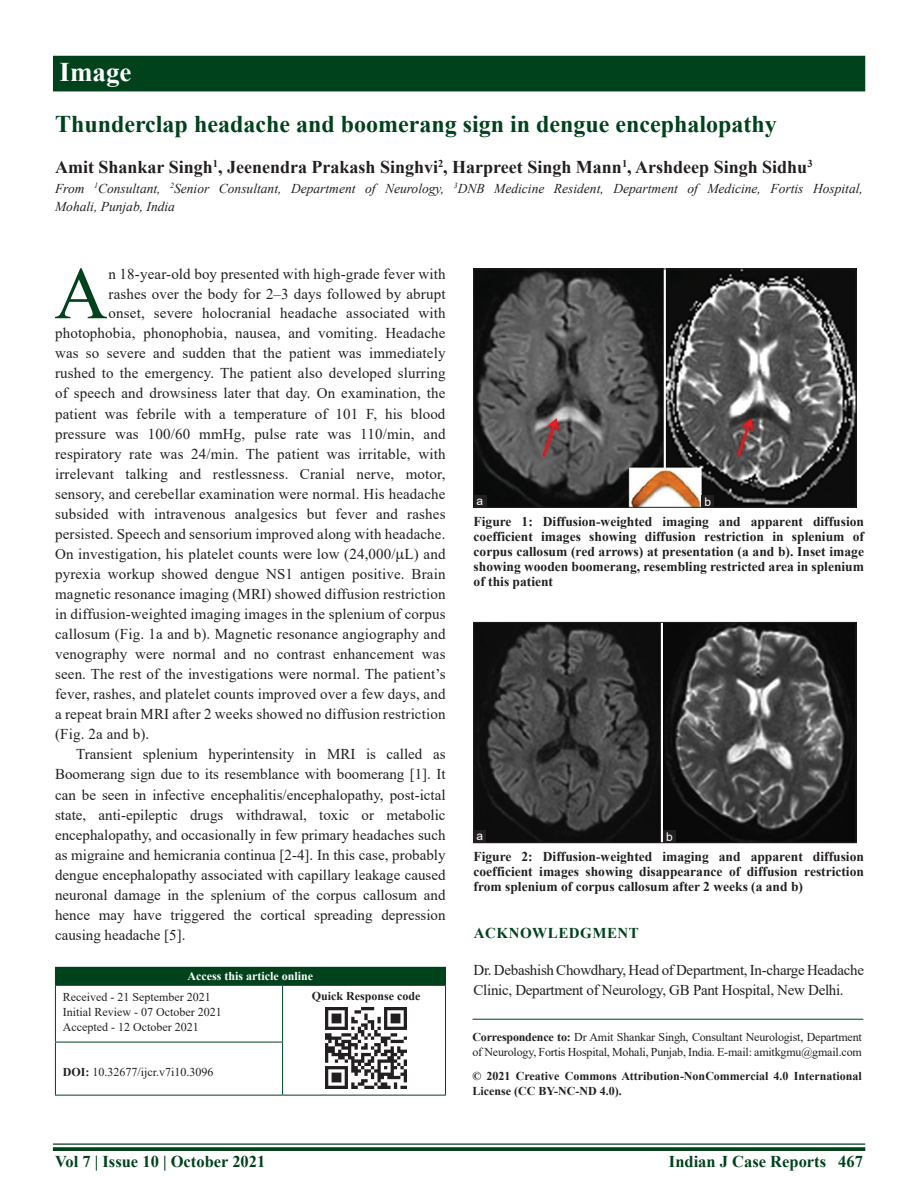
<style>
.page{position:relative;width:918px;height:1188px;background:#fff}
.page>*{position:absolute;margin:0;border:0;box-sizing:border-box;transform-origin:0 0}
.DROP_CAP_TX{font:73.95px "Times New Roman";color:#00421c}
.AH{font:700 27px "Times New Roman";color:#fff}
.AT{font:700 24px "Times New Roman";color:#00421c}
.AU{font:700 18px "Times New Roman";color:#231f20}
.RF{font:700 16.5px "Times New Roman";color:#00421c}
.DROP_CAP_TX-2{font:15px "Times New Roman";letter-spacing:.01em;color:#231f20}
.TX{font:15px/20.1px "Times New Roman";color:#231f20;text-align:justify}
.TXFL{font:15px/19.5px "Times New Roman";letter-spacing:-.02em;color:#231f20}
.t1{font:700 15px "Times New Roman";letter-spacing:.035em;color:#00421c}
.FGC{font:700 13.5px/15px "Times New Roman";color:#231f20;text-align:justify}
.AFF{font:italic 13.5px/18px "Times New Roman";color:#231f20}
.ADD{font:12px/15px "Times New Roman";letter-spacing:-.015em;color:#231f20}
.CR{font:700 12px/15px "Times New Roman";color:#231f20}
.HIS{font:12px/15px "Times New Roman";color:#231f20}
.DOI{font:12px "Times New Roman";color:#231f20}
.AAO{font:700 12px "Times New Roman";color:#fff}
.QR{font:700 12px "Times New Roman";color:#231f20}
.LABEL{font:12px "Arial";color:#fff}
.s1{font-weight:700}
</style>
<div class="page">
<hr style="left:53px;top:1143px;width:812px;height:2px;background:#00421c">
<svg style="left:53px;top:1147px;width:812px;height:4px;background:#0f4d29"></svg>
<div style="left:53px;top:56px;width:812px;height:35px;background:#00421c"></div>
<div style="left:55px;top:967px;width:391px;height:18px;background:#00421c"></div>
<hr style="left:283px;top:985px;width:162px;height:1px;background:#231f20">
<hr style="left:55px;top:986px;width:1px;height:56px;background:#00421c">
<hr style="left:55px;top:985px;width:228px;height:1px;background:#00421c">
<hr style="left:282px;top:986px;width:1px;height:56px;background:#00421c">
<hr style="left:445px;top:985px;width:1px;height:57px;background:#00421c">
<hr style="left:445px;top:1042px;width:1px;height:53px;background:#00421c">
<hr style="left:55px;top:1042px;width:1px;height:53px;background:#00421c">
<hr style="left:55px;top:1042px;width:228px;height:1px;background:#00421c">
<hr style="left:55px;top:1095px;width:228px;height:1px;background:#00421c">
<hr style="left:282px;top:1042px;width:1px;height:53px;background:#00421c">
<hr style="left:283px;top:1095px;width:163px;height:1px;background:#00421c">
<img style="left:326px;top:1008px;width:81px;height:81px">
<hr style="left:472px;top:1019px;width:391px;height:1px;background:#00421c">
<img style="left:476px;top:271px;width:378px;height:235px">
<div style="left:474px;top:269px;width:382px;height:239px;border:1px solid #231f20"></div>
<div style="left:702px;top:495px;width:12px;height:13px;background:#231f20"></div>
<div style="left:474px;top:495px;width:12px;height:13px;background:#231f20"></div>
<img style="left:476px;top:624px;width:378px;height:217px">
<div style="left:474px;top:622px;width:382px;height:221px;border:1px solid #231f20"></div>
<div style="left:663px;top:830px;width:13px;height:13px;background:#231f20"></div>
<div style="left:474px;top:830px;width:12px;height:13px;background:#231f20"></div>
<p class="AH" style="left:60px;top:52px;width:73px">Image</p>
<p class="AT" style="left:55px;top:106px;width:723px">Thunderclap headache and boomerang sign in dengue encephalopathy</p>
<p class="AU" style="left:55px;top:154px;width:759px">Amit Shankar Singh<sup>1</sup>, Jeenendra Prakash Singhvi<sup>2</sup>, Harpreet Singh Mann<sup>1</sup>, Arshdeep Singh Sidhu<sup>3</sup></p>
<p class="AFF" style="left:55px;top:179px;width:809px">From <sup>1</sup>Consultant, <sup>2</sup>Senior Consultant, Department of Neurology, <sup>3</sup>DNB Medicine Resident, Department of Medicine, Fortis Hospital,<br>Mohali, Punjab, India</p>
<p class="DROP_CAP_TX" style="left:54px;top:241px;width:55px">A</p>
<p class="DROP_CAP_TX-2" style="left:109px;top:264px;width:338px">n 18-year-old boy presented with high-grade fever with</p>
<p class="DROP_CAP_TX-2" style="left:109px;top:283px;width:338px">rashes over the body for 2–3 days followed by abrupt</p>
<p class="DROP_CAP_TX-2" style="left:109px;top:303px;width:338px">onset, severe holocranial headache associated with</p>
<p class="DROP_CAP_TX-2" style="left:55px;top:323px;width:392px">photophobia, phonophobia, nausea, and vomiting. Headache</p>
<p class="DROP_CAP_TX-2" style="left:55px;top:343px;width:392px">was so severe and sudden that the patient was immediately</p>
<p class="DROP_CAP_TX-2" style="left:55px;top:363px;width:392px">rushed to the emergency. The patient also developed slurring</p>
<p class="DROP_CAP_TX-2" style="left:55px;top:383px;width:392px">of speech and drowsiness later that day. On examination, the</p>
<p class="DROP_CAP_TX-2" style="left:55px;top:403px;width:392px">patient was febrile with a temperature of 101 F, his blood</p>
<p class="DROP_CAP_TX-2" style="left:55px;top:423px;width:392px">pressure was 100/60 mmHg, pulse rate was 110/min, and</p>
<p class="DROP_CAP_TX-2" style="left:55px;top:443px;width:392px">respiratory rate was 24/min. The patient was irritable, with</p>
<p class="DROP_CAP_TX-2" style="left:55px;top:463px;width:392px">irrelevant talking and restlessness. Cranial nerve, motor,</p>
<p class="DROP_CAP_TX-2" style="left:55px;top:483px;width:392px">sensory, and cerebellar examination were normal. His headache</p>
<p class="DROP_CAP_TX-2" style="left:55px;top:503px;width:392px">subsided with intravenous analgesics but fever and rashes</p>
<p class="DROP_CAP_TX-2" style="left:55px;top:523px;width:392px">persisted. Speech and sensorium improved along with headache.</p>
<p class="DROP_CAP_TX-2" style="left:55px;top:543px;width:392px">On investigation, his platelet counts were low (24,000/ L) and</p>
<p class="DROP_CAP_TX-2" style="left:55px;top:563px;width:392px">pyrexia workup showed dengue NS1 antigen positive. Brain</p>
<p class="DROP_CAP_TX-2" style="left:55px;top:583px;width:392px">magnetic resonance imaging (MRI) showed diffusion restriction</p>
<p class="DROP_CAP_TX-2" style="left:55px;top:603px;width:392px">in diffusion-weighted imaging images in the splenium of corpus</p>
<p class="DROP_CAP_TX-2" style="left:55px;top:624px;width:392px">callosum (Fig. 1a and b). Magnetic resonance angiography and</p>
<p class="DROP_CAP_TX-2" style="left:55px;top:644px;width:392px">venography were normal and no contrast enhancement was</p>
<p class="DROP_CAP_TX-2" style="left:55px;top:664px;width:392px">seen. The rest of the investigations were normal. The patient’s</p>
<p class="DROP_CAP_TX-2" style="left:55px;top:684px;width:392px">fever, rashes, and platelet counts improved over a few days, and</p>
<p class="DROP_CAP_TX-2" style="left:55px;top:704px;width:392px">a repeat brain MRI after 2 weeks showed no diffusion restriction</p>
<p class="DROP_CAP_TX-2" style="left:55px;top:724px;width:96px">(Fig. 2a and b).</p>
<p class="TX" style="left:55px;top:744px;width:392px;text-indent:21px">Transient splenium hyperintensity in MRI is called as Boomerang sign due to its resemblance with boomerang [1]. It can be seen in infective encephalitis/encephalopathy, post-ictal state, anti-epileptic drugs withdrawal, toxic or metabolic encephalopathy, and occasionally in few primary headaches such as migraine and hemicrania continua [2-4]. In this case, probably dengue encephalopathy associated with capillary leakage caused neuronal damage in the splenium of the corpus callosum and hence may have triggered the cortical spreading depression causing headache [5].</p>
<p class="AAO" style="left:188px;top:968px;width:127px">Access this article online</p>
<p class="HIS" style="left:63px;top:989px;width:160px">Received - 21 September 2021<br>Initial Review - 07 October 2021<br>Accepted - 12 October 2021</p>
<p class="QR" style="left:312px;top:987px;width:110px">Quick Response code</p>
<p class="DOI" style="left:63px;top:1064px;width:152px"><span class="s1">DOI:</span> 10.32677/ijcr.v7i10.3096</p>
<p class="LABEL" style="left:477px;top:492px;width:8px">a</p>
<p class="LABEL" style="left:705px;top:493px;width:8px">b</p>
<p class="FGC" style="left:474px;top:513px;width:392px">Figure 1: Diffusion-weighted imaging and apparent diffusion coefficient images showing diffusion restriction in splenium of corpus callosum (red arrows) at presentation (a and b). Inset image showing wooden boomerang, resembling restricted area in splenium of this patient</p>
<p class="LABEL" style="left:477px;top:827px;width:8px">a</p>
<p class="LABEL" style="left:666px;top:828px;width:8px">b</p>
<p class="FGC" style="left:474px;top:849px;width:392px">Figure 2: Diffusion-weighted imaging and apparent diffusion coefficient images showing disappearance of diffusion restriction from splenium of corpus callosum after 2 weeks (a and b)</p>
<h1 class="t1" style="left:474px;top:922px;width:167px">ACKNOWLEDGMENT</h1>
<p class="TXFL" style="left:474px;top:960px;width:392px">Dr. Debashish Chowdhary, Head of Department, In-charge Headache<br>Clinic, Department of Neurology, GB Pant Hospital, New Delhi.</p>
<p class="ADD" style="left:472px;top:1029px;width:391px"><span class="s1">Correspondence to:</span> Dr Amit Shankar Singh, Consultant Neurologist, Department of Neurology, Fortis Hospital, Mohali, Punjab, India. E-mail: amitkgmu@gmail.com</p>
<p class="CR" style="left:472px;top:1069px;width:391px">© 2021 Creative Commons Attribution-NonCommercial 4.0 International<br>License (CC BY-NC-ND 4.0).</p>
<p class="RF" style="left:55px;top:1150px;width:212px">Vol 7 | Issue 10 | October 2021</p>
<p class="RF" style="left:669px;top:1150px;width:195px">Indian J Case Reports 467</p>
</div>
